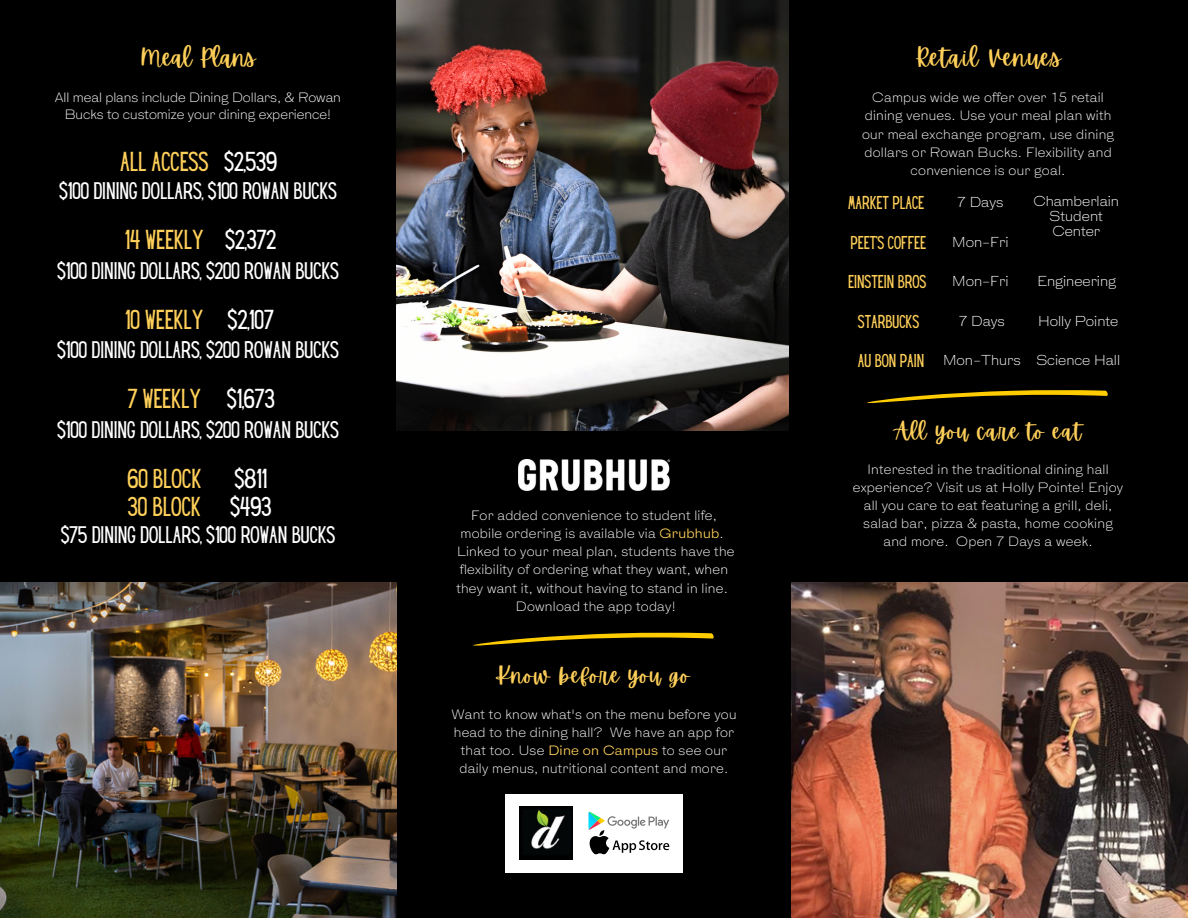
<style>
.page{position:relative;width:1188px;height:918px;background:#000}
.page>*{position:absolute;margin:0;border:0;box-sizing:border-box;transform-origin:0 0}
.t1{font:24px "Hey Gotcha";color:#ffd059}
.t2{font:24px "Hey Gotcha";color:#fff}
.t3{font:24px "Apricots";letter-spacing:.05em;color:#ffd059}
.t4{font:24px "Apricots";color:#ffd059}
.t5{font:21.75px "Apricots";letter-spacing:.05em;color:#ffd059}
.t6{font:21px "Hey Gotcha";color:#fff}
.t7{font:16.35px "Hey Gotcha";color:#ffd059}
.t8{font:300 13.5px/15.3px "HK Gothic";color:#fff;text-align:center}
.t9{font:300 12.75px/18px "HK Gothic";letter-spacing:.02em;color:#fff;text-align:center}
.t10{font:300 12.75px/17px "HK Gothic";color:#fff;text-align:center}
.s1{font-weight:400;color:#ffd059}
</style>
<div class="page">
<img style="left:396px;top:0;width:393px;height:431px">
<img style="left:518px;top:459px;width:152px;height:31px">
<img style="left:0;top:582px;width:396px;height:336px">
<img style="left:792px;top:582px;width:396px;height:336px">
<div style="left:505px;top:795px;width:177px;height:78px;background:#fff"></div>
<img style="left:520px;top:807px;width:52px;height:53px">
<svg style="left:588px;top:811px;width:81px;height:43px"></svg>
<svg style="left:867px;top:390px;width:241px;height:13px"></svg>
<svg style="left:473px;top:632px;width:241px;height:14px"></svg>
<p class="t4" style="left:140px;top:44px;width:117px">Meal Plans</p>
<p class="t3" style="left:915px;top:44px;width:147px">Retail Venues</p>
<p class="t10" style="left:55px;top:90px;width:288px">All meal plans include Dining Dollars, &amp; Rowan<br>Bucks to customize your dining experience!</p>
<p class="t1" style="left:120px;top:151px;width:89px">ALL ACCESS</p>
<p class="t2" style="left:224px;top:151px;width:55px">$2,539</p>
<p class="t6" style="left:59px;top:183px;width:279px">$100 DINING DOLLARS, $100 ROWAN BUCKS</p>
<p class="t1" style="left:125px;top:230px;width:80px">14 WEEKLY</p>
<p class="t2" style="left:225px;top:230px;width:53px">$2,372</p>
<p class="t6" style="left:57px;top:262px;width:283px">$100 DINING DOLLARS, $200 ROWAN BUCKS</p>
<p class="t1" style="left:125px;top:309px;width:79px">10 WEEKLY</p>
<p class="t2" style="left:228px;top:309px;width:48px">$2,107</p>
<p class="t6" style="left:57px;top:342px;width:283px">$100 DINING DOLLARS, $200 ROWAN BUCKS</p>
<p class="t1" style="left:128px;top:389px;width:74px">7 WEEKLY</p>
<p class="t2" style="left:227px;top:389px;width:50px">$1,673</p>
<p class="t6" style="left:57px;top:421px;width:283px">$100 DINING DOLLARS, $200 ROWAN BUCKS</p>
<p class="t1" style="left:127px;top:469px;width:74px">60 BLOCK</p>
<p class="t1" style="left:128px;top:497px;width:73px">30 BLOCK</p>
<p class="t2" style="left:235px;top:469px;width:34px">$811</p>
<p class="t2" style="left:230px;top:497px;width:43px">$493</p>
<p class="t6" style="left:61px;top:526px;width:275px">$75 DINING DOLLARS, $100 ROWAN BUCKS</p>
<p class="t9" style="left:456px;top:508px;width:280px">For added convenience to student life, mobile ordering is available via <span class="s1">Grubhub</span>.<br>Linked to your meal plan, students have the flexibility of ordering what they want, when they want it, without having to stand in line.<br>Download the app today!</p>
<p class="t5" style="left:498px;top:663px;width:193px">Know before you go</p>
<p class="t9" style="left:451px;top:706px;width:287px">Want to know what's on the menu before you head to the dining hall? We have an app for that too. Use <span class="s1">Dine on Campus</span> to see our daily menus, nutritional content and more.</p>
<p class="t9" style="left:862px;top:90px;width:254px">Campus wide we offer over 15 retail dining venues. Use your meal plan with our meal exchange program, use dining dollars or Rowan Bucks. Flexibility and convenience is our goal.</p>
<p class="t7" style="left:848px;top:196px;width:77px">MARKET PLACE</p>
<p class="t8" style="left:957px;top:196px;width:48px">7 Days</p>
<p class="t8" style="left:1033px;top:194px;width:87px">Chamberlain<br>Student</p>
<p class="t8" style="left:1052px;top:225px;width:49px">Center</p>
<p class="t7" style="left:851px;top:236px;width:76px">PEET'S COFFEE</p>
<p class="t8" style="left:952px;top:235px;width:58px">Mon-Fri</p>
<p class="t7" style="left:848px;top:275px;width:79px">EINSTEIN BROS</p>
<p class="t8" style="left:952px;top:275px;width:58px">Mon-Fri</p>
<p class="t8" style="left:1037px;top:275px;width:80px">Engineering</p>
<p class="t7" style="left:858px;top:315px;width:62px">STARBUCKS</p>
<p class="t8" style="left:959px;top:314px;width:48px">7 Days</p>
<p class="t8" style="left:1038px;top:314px;width:82px">Holly Pointe</p>
<p class="t7" style="left:858px;top:354px;width:67px">AU BON PAIN</p>
<p class="t8" style="left:943px;top:354px;width:79px">Mon-Thurs</p>
<p class="t8" style="left:1036px;top:354px;width:85px">Science Hall</p>
<p class="t5" style="left:895px;top:419px;width:188px">All you care to eat</p>
<p class="t9" style="left:853px;top:461px;width:272px">Interested in the traditional dining hall experience? Visit us at Holly Pointe! Enjoy all you care to eat featuring a grill, deli, salad bar, pizza &amp; pasta, home cooking and more. Open 7 Days a week.</p>
</div>
